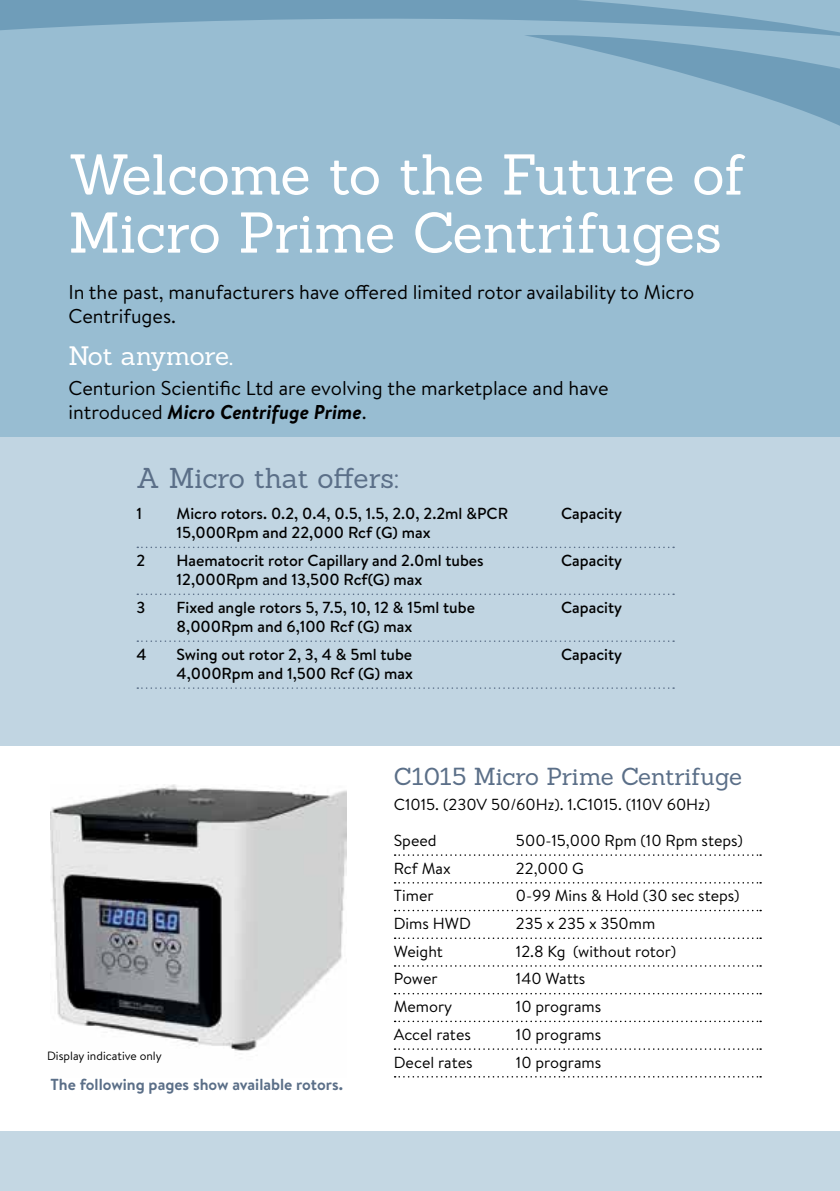
<style>
.page{position:relative;width:840px;height:1191px;background:#fff}
.page>*{position:absolute;margin:0;border:0;box-sizing:border-box;transform-origin:0 0}
.t1{font:56px/58px "Sanchez";letter-spacing:-.01em;color:#fff}
.t2{font:28px "Sanchez";letter-spacing:-.01em;color:#5b6f88}
.t3{font:26px "Sanchez";letter-spacing:-.015em;color:#fff}
.t4{font:24px "Sanchez";letter-spacing:-.005em;color:#5b6f88}
.t5{font:20px/24px "Brandon Text";color:#000}
.t6{font:500 16px "Brandon Text";color:#000}
.t7{font:16px "Brandon Text";color:#000}
.t8{font:700 16px "Brandon Text";color:#5b6f88}
.t9{font:12px "Brandon Text";color:#000}
.s1{font-weight:700;font-style:italic}
</style>
<div class="page">
<div style="left:0;top:0;width:839px;height:745px;background:#c1d5e2"></div>
<div style="left:0;top:0;width:839px;height:436px;background:#98bdd2"></div>
<div style="left:0;top:1131px;width:839px;height:60px;background:#c4d7e3"></div>
<svg style="left:0;top:0;width:839px;height:33px;fill:#6f9db9"></svg>
<svg style="left:525px;top:33px;width:314px;height:92px"></svg>
<img style="left:51px;top:784px;width:295px;height:267px">
<svg style="left:394px;top:854px;width:366px;height:2px"></svg>
<svg style="left:394px;top:882px;width:366px;height:1px"></svg>
<svg style="left:394px;top:909px;width:366px;height:2px"></svg>
<svg style="left:394px;top:937px;width:366px;height:2px"></svg>
<svg style="left:394px;top:965px;width:366px;height:1px"></svg>
<svg style="left:394px;top:993px;width:366px;height:1px"></svg>
<svg style="left:394px;top:1020px;width:366px;height:2px"></svg>
<svg style="left:394px;top:1048px;width:366px;height:1px"></svg>
<svg style="left:394px;top:1076px;width:366px;height:1px"></svg>
<svg style="left:137px;top:546px;width:536px;height:2px"></svg>
<svg style="left:137px;top:593px;width:536px;height:2px"></svg>
<svg style="left:137px;top:640px;width:536px;height:2px"></svg>
<svg style="left:137px;top:687px;width:536px;height:2px"></svg>
<h1 class="t1" style="left:68px;top:145px;width:678px">Welcome to the Future of<br>Micro Prime Centrifuges</h1>
<p class="t5" style="left:68px;top:280px;width:627px">In the past, manufacturers have offered limited rotor availability to Micro<br>Centrifuges.</p>
<h3 class="t3" style="left:68px;top:339px;width:166px">Not anymore.</h3>
<p class="t5" style="left:68px;top:375px;width:541px">Centurion Scientific Ltd are evolving the marketplace and have introduced <span class="s1">Micro Centrifuge Prime</span>.</p>
<h2 class="t2" style="left:136px;top:460px;width:263px">A Micro that offers:</h2>
<p class="t6" style="left:136px;top:502px;width:7px">1</p>
<p class="t6" style="left:176px;top:502px;width:333px">Micro rotors. 0.2, 0.4, 0.5, 1.5, 2.0, 2.2ml &amp;PCR</p>
<p class="t6" style="left:560px;top:502px;width:63px">Capacity</p>
<p class="t6" style="left:176px;top:521px;width:255px">15,000Rpm and 22,000 Rcf (G) max</p>
<p class="t6" style="left:136px;top:549px;width:10px">2</p>
<p class="t6" style="left:176px;top:549px;width:308px">Haematocrit rotor Capillary and 2.0ml tubes</p>
<p class="t6" style="left:560px;top:549px;width:63px">Capacity</p>
<p class="t6" style="left:176px;top:568px;width:247px">12,000Rpm and 13,500 Rcf(G) max</p>
<p class="t6" style="left:136px;top:596px;width:10px">3</p>
<p class="t6" style="left:176px;top:596px;width:300px">Fixed angle rotors 5, 7.5, 10, 12 &amp; 15ml tube</p>
<p class="t6" style="left:560px;top:596px;width:63px">Capacity</p>
<p class="t6" style="left:176px;top:615px;width:237px">8,000Rpm and 6,100 Rcf (G) max</p>
<p class="t6" style="left:136px;top:643px;width:12px">4</p>
<p class="t6" style="left:176px;top:643px;width:237px">Swing out rotor 2, 3, 4 &amp; 5ml tube</p>
<p class="t6" style="left:560px;top:643px;width:63px">Capacity</p>
<p class="t6" style="left:176px;top:662px;width:238px">4,000Rpm and 1,500 Rcf (G) max</p>
<p class="t9" style="left:47px;top:1047px;width:116px">Display indicative only</p>
<p class="t8" style="left:50px;top:1073px;width:294px">The following pages show available rotors.</p>
<h3 class="t4" style="left:393px;top:760px;width:349px">C1015 Micro Prime Centrifuge</h3>
<p class="t7" style="left:393px;top:793px;width:318px">C1015. (230V 50/60Hz). 1.C1015. (110V 60Hz)</p>
<p class="t7" style="left:393px;top:829px;width:44px">Speed</p>
<p class="t7" style="left:515px;top:829px;width:228px">500-15,000 Rpm (10 Rpm steps)</p>
<p class="t7" style="left:393px;top:857px;width:58px">Rcf Max</p>
<p class="t7" style="left:515px;top:857px;width:69px">22,000 G</p>
<p class="t7" style="left:393px;top:884px;width:41px">Timer</p>
<p class="t7" style="left:515px;top:884px;width:225px">0-99 Mins &amp; Hold (30 sec steps)</p>
<p class="t7" style="left:393px;top:912px;width:79px">Dims HWD</p>
<p class="t7" style="left:515px;top:912px;width:141px">235 x 235 x 350mm</p>
<p class="t7" style="left:393px;top:940px;width:51px">Weight</p>
<p class="t7" style="left:515px;top:940px;width:161px">12.8 Kg (without rotor)</p>
<p class="t7" style="left:393px;top:968px;width:45px">Power</p>
<p class="t7" style="left:515px;top:968px;width:71px">140 Watts</p>
<p class="t7" style="left:393px;top:995px;width:60px">Memory</p>
<p class="t7" style="left:515px;top:995px;width:87px">10 programs</p>
<p class="t7" style="left:393px;top:1023px;width:79px">Accel rates</p>
<p class="t7" style="left:515px;top:1023px;width:87px">10 programs</p>
<p class="t7" style="left:393px;top:1051px;width:80px">Decel rates</p>
<p class="t7" style="left:515px;top:1051px;width:87px">10 programs</p>
</div>
